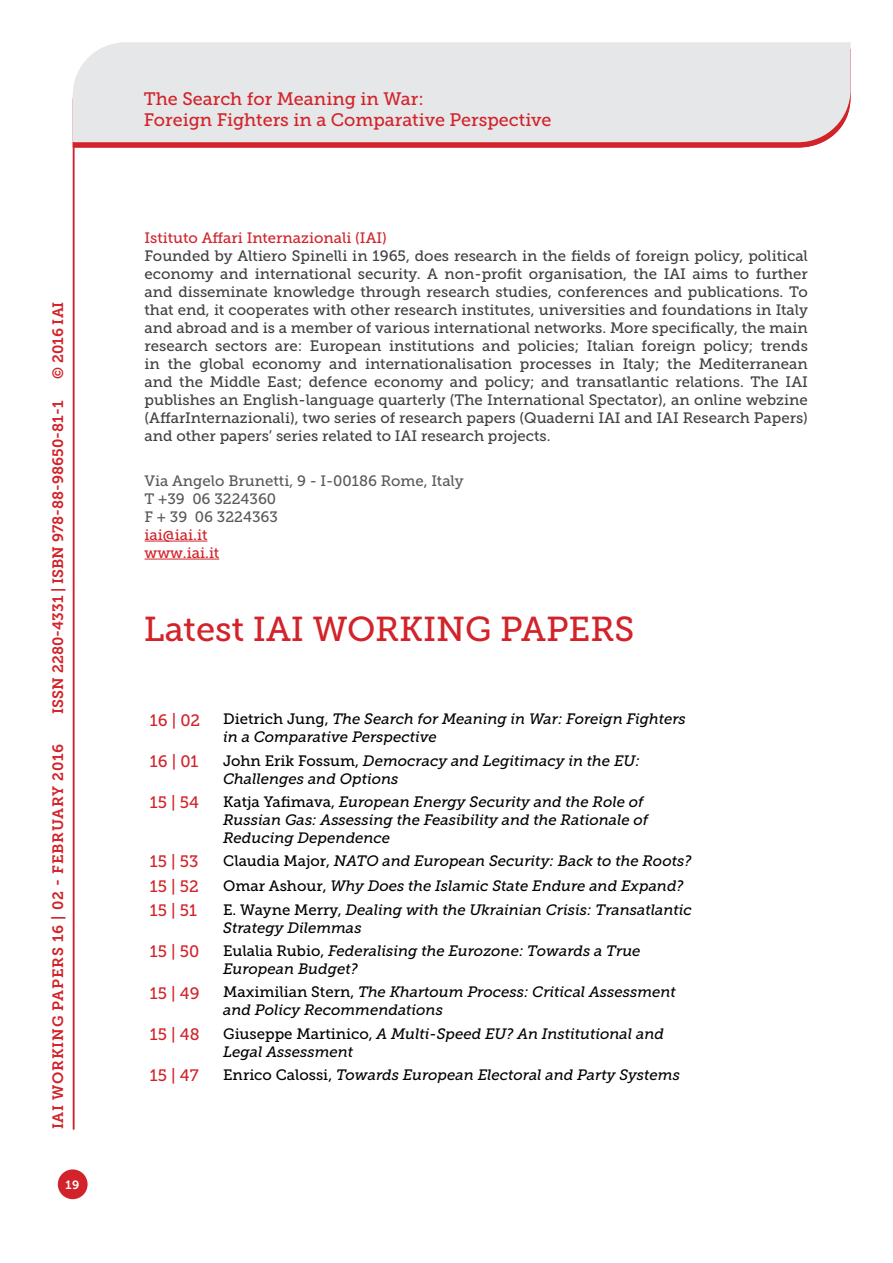
<style>
.page{position:relative;width:893px;height:1263px;background:#fff}
.page>*{position:absolute;margin:0;border:0;box-sizing:border-box;transform-origin:0 0}
.t1{font:34.5px "Museo Slab 500";color:#d2232a}
.t2{font:18px/21.6px "Museo Slab 500";color:#d2232a}
.t3{font:16.5px "Museo Slab 500";color:#d2232a}
.t4{font:15px/18px "Museo Slab 500";color:#414042;text-align:justify}
.t5{font:italic 15px/18px "Museo Slab 500";color:#000}
.t6{font:15px/18px "Museo Slab 500";color:#58595b}
.t7{font:15px/18px "Museo Slab 500";color:#d2232a}
.t8{font:15px "Museo Slab 700";letter-spacing:.005em;color:#d2232a}
.t9{font:15px "Museo Slab 700";letter-spacing:.05em;color:#d2232a}
.t10{font:12px "Museo Slab 700";color:#fff}
.s1{font-style:normal}
</style>
<div class="page">
<div style="left:58px;top:1169px;width:30px;height:30px;background:#d2232a;border-radius:50%"></div>
<svg style="left:74px;top:142px;width:749px;height:6px;background:#d4343a"></svg>
<div style="left:73px;top:43px;width:777px;height:99px;background:#e6e7e8"></div>
<hr style="left:145px;top:541px;width:62px;height:1px;background:#d2232a">
<hr style="left:145px;top:559px;width:74px;height:1px;background:#d2232a">
<hr style="left:73px;top:142px;width:1px;height:987px;background:#d2232a">
<p class="t8" style="left:50px;top:379px;width:79px;rotate:-90deg">© 2016 IAI</p>
<p class="t8" style="left:49px;top:713px;width:314px;rotate:-90deg">ISSN 2280-4331 | ISBN 978-88-98650-81-1</p>
<p class="t9" style="left:50px;top:1129px;width:387px;rotate:-90deg">IAI WORKING PAPERS 16 | 02 - FEBRUARY 2016</p>
<p class="t10" style="left:66px;top:1178px;width:15px">19</p>
<p class="t2" style="left:144px;top:88px;width:409px">The Search for Meaning in War:<br>Foreign Fighters in a Comparative Perspective</p>
<p class="t2" style="left:471px;top:109px;width:39px">r e</p>
<p class="t7" style="left:145px;top:229px;width:244px">Istituto Affari Internazionali (IAI)</p>
<p class="t4" style="left:145px;top:247px;width:665px">Founded by Altiero Spinelli in 1965, does research in the fields of foreign policy, political economy and international security. A non-profit organisation, the IAI aims to further and disseminate knowledge through research studies, conferences and publications. To that end, it cooperates with other research institutes, universities and foundations in Italy and abroad and is a member of various international networks. More specifically, the main research sectors are: European institutions and policies; Italian foreign policy; trends in the global economy and internationalisation processes in Italy; the Mediterranean and the Middle East; defence economy and policy; and transatlantic relations. The IAI publishes an English-language quarterly (The International Spectator), an online webzine (AffarInternazionali), two series of research papers (Quaderni IAI and IAI Research Papers) and other papers’ series related to IAI research projects.</p>
<p class="t6" style="left:145px;top:471px;width:321px">Via Angelo Brunetti, 9 - I-00186 Rome, Italy<br>T +39 06 3224360<br>F + 39 06 3224363</p>
<p class="t7" style="left:145px;top:525px;width:76px">iai@iai.it www.iai.it</p>
<h1 class="t1" style="left:144px;top:610px;width:492px">Latest IAI WORKING PAPERS</h1>
<p class="t3" style="left:150px;top:711px;width:52px">16 | 02</p>
<p class="t5" style="left:223px;top:710px;width:464px"><span class="s1">Dietrich Jung,</span> The Search for Meaning in War: Foreign Fighters in a Comparative Perspective</p>
<p class="t3" style="left:150px;top:752px;width:50px">16 | 01</p>
<p class="t5" style="left:223px;top:752px;width:418px"><span class="s1">John Erik Fossum,</span> Democracy and Legitimacy in the EU:<br>Challenges and Options</p>
<p class="t3" style="left:150px;top:793px;width:51px">15 | 54</p>
<p class="t5" style="left:223px;top:793px;width:426px"><span class="s1">Katja Yafimava,</span> European Energy Security and the Role of<br>Russian Gas: Assessing the Feasibility and the Rationale of<br>Reducing Dependence</p>
<p class="t3" style="left:150px;top:852px;width:50px">15 | 53</p>
<p class="t5" style="left:223px;top:852px;width:470px"><span class="s1">Claudia Major,</span> NATO and European Security: Back to the Roots?</p>
<p class="t3" style="left:150px;top:877px;width:50px">15 | 52</p>
<p class="t5" style="left:223px;top:876px;width:462px"><span class="s1">Omar Ashour,</span> Why Does the Islamic State Endure and Expand?</p>
<p class="t3" style="left:150px;top:901px;width:49px">15 | 51</p>
<p class="t5" style="left:223px;top:901px;width:470px"><span class="s1">E. Wayne Merry,</span> Dealing with the Ukrainian Crisis: Transatlantic<br>Strategy Dilemmas</p>
<p class="t3" style="left:150px;top:942px;width:51px">15 | 50</p>
<p class="t5" style="left:223px;top:942px;width:419px"><span class="s1">Eulalia Rubio,</span> Federalising the Eurozone: Towards a True<br>European Budget?</p>
<p class="t3" style="left:150px;top:984px;width:51px">15 | 49</p>
<p class="t5" style="left:223px;top:983px;width:454px"><span class="s1">Maximilian Stern,</span> The Khartoum Process: Critical Assessment and Policy Recommendations</p>
<p class="t3" style="left:150px;top:1025px;width:51px">15 | 48</p>
<p class="t5" style="left:223px;top:1025px;width:442px"><span class="s1">Giuseppe Martinico,</span> A Multi-Speed EU? An Institutional and<br>Legal Assessment</p>
<p class="t3" style="left:150px;top:1066px;width:50px">15 | 47</p>
<p class="t5" style="left:223px;top:1066px;width:458px"><span class="s1">Enrico Calossi,</span> Towards European Electoral and Party Systems</p>
</div>
